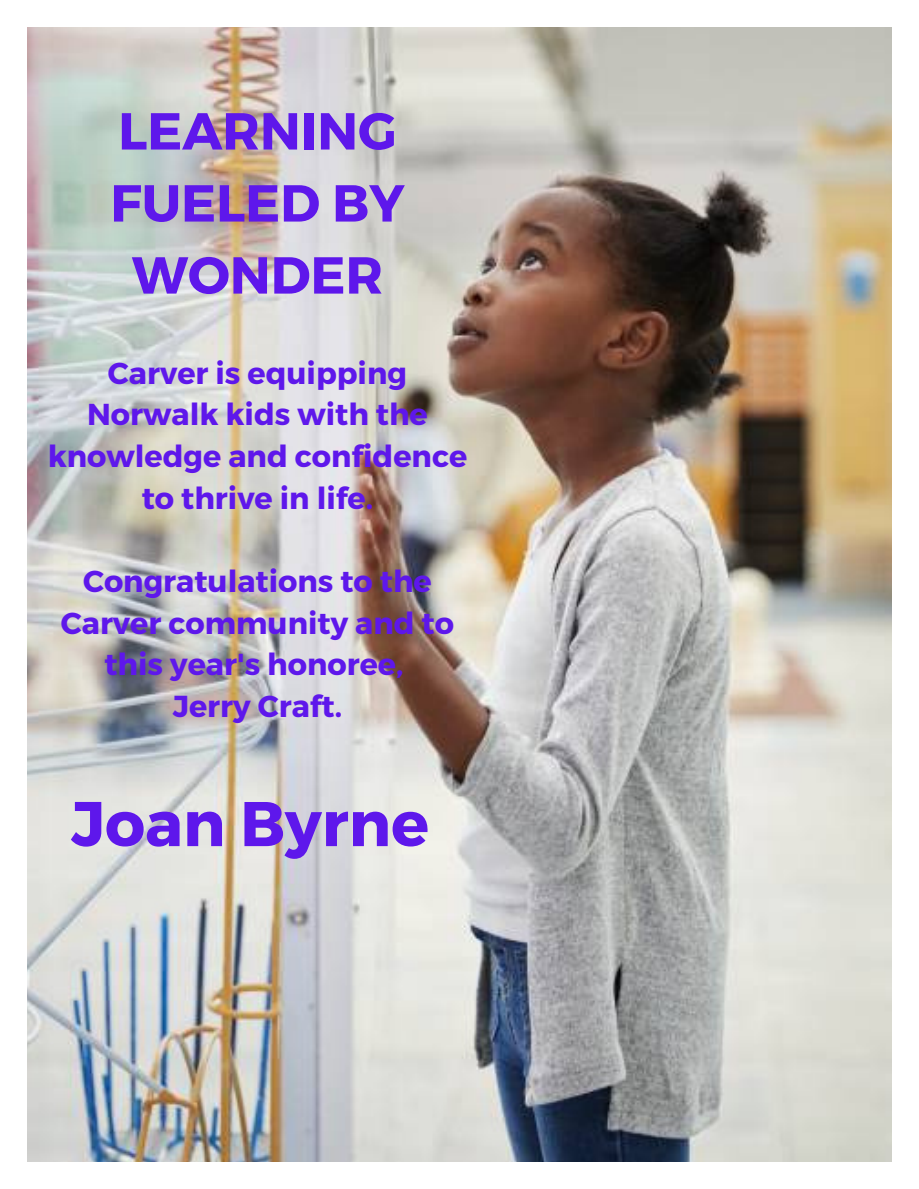
<style>
.page{position:relative;width:919px;height:1189px;background:#fff}
.page>*{position:absolute;margin:0;border:0;box-sizing:border-box;transform-origin:0 0}
.t1{font:700 63px "Montserrat";color:#5e17eb}
.t2{font:700 51.9px/72px "Montserrat";color:#5e17eb;text-align:center}
.t3{font:700 30.3px/41.5px "Montserrat";color:#5e17eb;text-align:center}
</style>
<div class="page">
<img style="left:27px;top:27px;width:864px;height:1134px">
<h2 class="t2" style="left:110px;top:96px;width:295px">LEARNING<br>FUELED BY<br>WONDER</h2>
<p class="t3" style="left:48px;top:352px;width:421px">Carver is equipping<br>Norwalk kids with the knowledge and confidence to thrive in life.</p>
<p class="t3" style="left:61px;top:560px;width:394px">Congratulations to the<br>Carver community and to this year's honoree,<br>Jerry Craft.</p>
<h1 class="t1" style="left:71px;top:784px;width:359px">Joan Byrne</h1>
</div>
